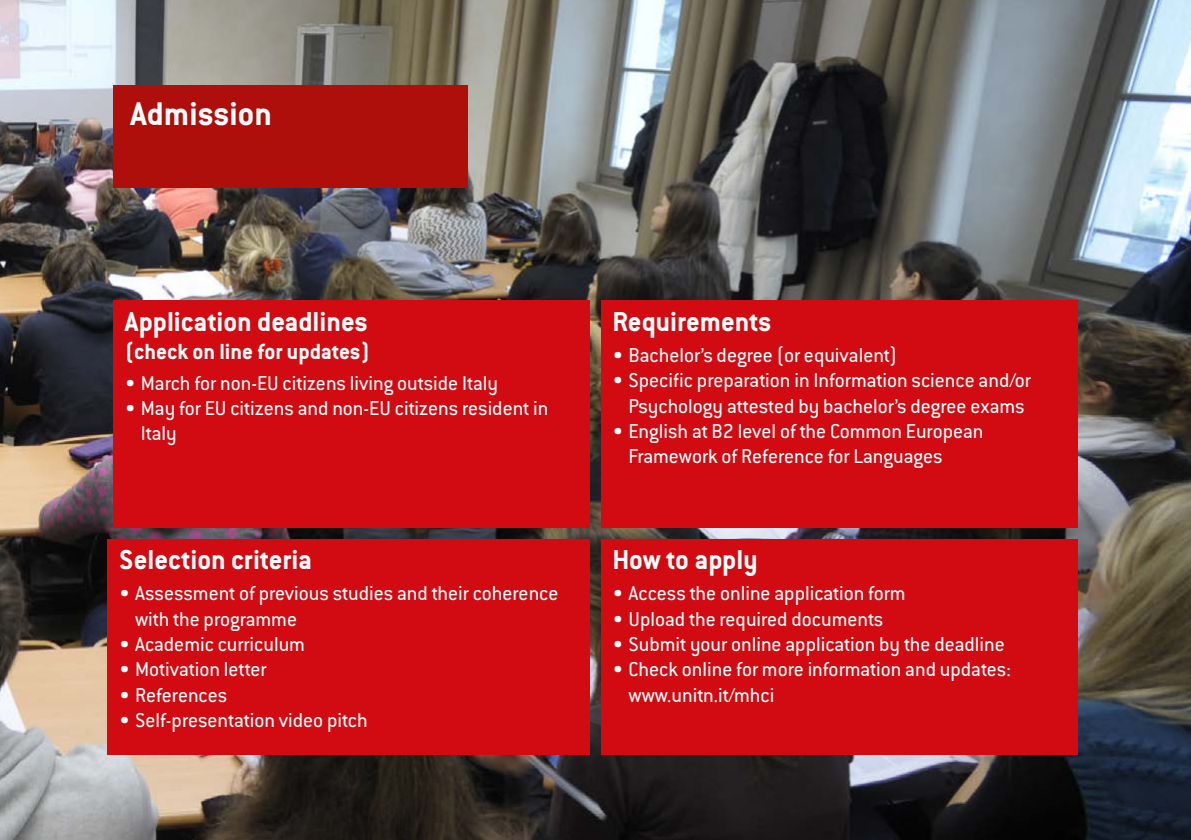
<style>
.page{position:relative;width:1191px;height:840px;background:#fff}
.page>*{position:absolute;margin:0;border:0;box-sizing:border-box;transform-origin:0 0}
.titolo_3{font:700 36px "Conduit ITC";color:#fff}
.titolo_box{font:700 30px "Conduit ITC";color:#fff}
.titolo_box-2{font:700 24px "Conduit ITC";color:#fff}
.t1{font:22px/25.2px "Conduit ITC";color:#fff}
</style>
<div class="page">
<img style="left:0;top:0;width:1191px;height:839px">
<div style="left:601px;top:300px;width:476px;height:227px;background:#d20a11"></div>
<div style="left:108px;top:539px;width:482px;height:215px;background:#d20a11"></div>
<div style="left:113px;top:300px;width:477px;height:227px;background:#d20a11"></div>
<div style="left:601px;top:539px;width:476px;height:215px;background:#d20a11"></div>
<div style="left:113px;top:85px;width:355px;height:102px;background:#ae0f0a"></div>
<p class="titolo_3" style="left:130px;top:92px;width:143px">Admission</p>
<p class="titolo_box" style="left:125px;top:303px;width:245px">Application deadlines</p>
<p class="titolo_box-2" style="left:125px;top:336px;width:247px">(check on line for updates)</p>
<p class="t1" style="left:125px;top:369px;width:375px">• March for non-EU citizens living outside Italy</p>
<p class="t1" style="left:141px;top:394px;width:409px;text-indent:-16px">• May for EU citizens and non-EU citizens resident in<br>Italy</p>
<p class="titolo_box" style="left:119px;top:541px;width:194px">Selection criteria</p>
<p class="t1" style="left:135px;top:580px;width:425px;text-indent:-16px">• Assessment of previous studies and their coherence with the programme</p>
<p class="t1" style="left:119px;top:630px;width:187px">• Academic curriculum</p>
<p class="t1" style="left:119px;top:656px;width:149px">• Motivation letter</p>
<p class="t1" style="left:119px;top:681px;width:110px">• References</p>
<p class="t1" style="left:119px;top:706px;width:250px">• Self-presentation video pitch</p>
<p class="titolo_box" style="left:612px;top:303px;width:161px">Requirements</p>
<p class="t1" style="left:612px;top:342px;width:286px">• Bachelor’s degree (or equivalent)</p>
<p class="t1" style="left:612px;top:367px;width:420px;text-align:center">• Specific preparation in Information science and/or<br>Psychology attested by bachelor’s degree exams</p>
<p class="t1" style="left:628px;top:417px;width:356px;text-indent:-16px">• English at B2 level of the Common European<br>Framework of Reference for Languages</p>
<p class="titolo_box" style="left:612px;top:541px;width:147px">How to apply</p>
<p class="t1" style="left:612px;top:580px;width:295px">• Access the online application form</p>
<p class="t1" style="left:612px;top:605px;width:272px">• Upload the required documents</p>
<p class="t1" style="left:612px;top:630px;width:394px">• Submit your online application by the deadline</p>
<p class="t1" style="left:628px;top:656px;width:384px;text-indent:-16px">• Check online for more information and updates: www.unitn.it/mhci</p>
</div>
